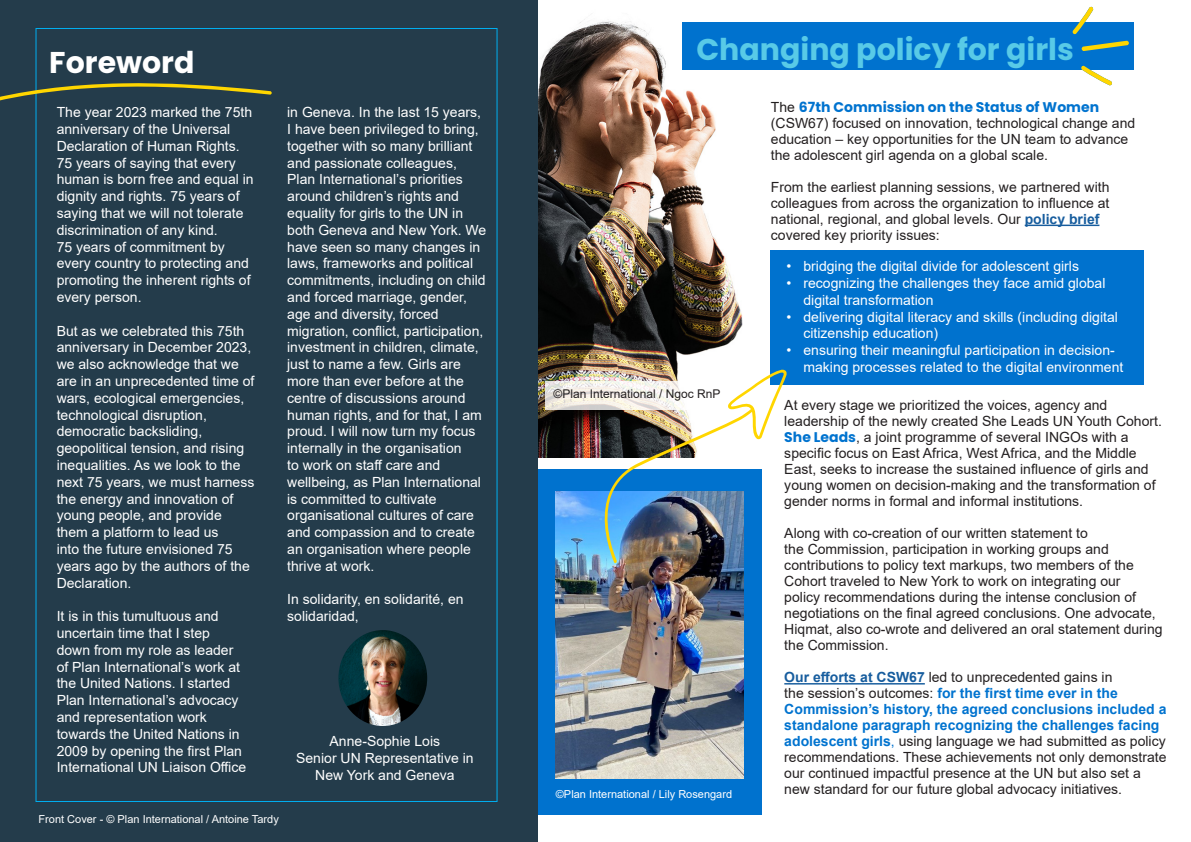
<style>
.page{position:relative;width:1191px;height:842px;background:#fff}
.page>*{position:absolute;margin:0;border:0;box-sizing:border-box;transform-origin:0 0}
.t1{font:700 30px "Poppins";color:#58cae7}
.t2{font:700 30px "Poppins";color:#fff}
.t3{font:14px/16.8px "Arial";color:#fff}
.t4{font:14px/16px "Arial";color:#231f20}
.t5{font:12px "Arial";color:#231f20}
.t6{font:11px "Arial";color:#fff}
.s1{font-family:"Poppins";font-weight:700;color:#0073cf}
.s2{font-weight:700;color:#175d9e}
.s3{font-weight:700;color:#0073cf}
.s4{color:#0073cf}
</style>
<div class="page">
<div style="left:770px;top:250px;width:373px;height:135px;background:#0072ce"></div>
<div style="left:532px;top:470px;width:230px;height:345px;background:#0072ce"></div>
<img style="left:538px;top:19px;width:204px;height:439px">
<div style="left:682px;top:22px;width:451px;height:48px;background:#0072ce"></div>
<div style="left:0;top:0;width:538px;height:842px;background:#243c4b"></div>
<svg style="left:1081px;top:65px;width:31px;height:21px"></svg>
<svg style="left:1072px;top:6px;width:21px;height:28px"></svg>
<svg style="left:1081px;top:41px;width:48px;height:10px"></svg>
<img style="left:338px;top:630px;width:89px;height:96px">
<hr style="left:1024px;top:225px;width:75px;height:1px;background:#175d9e">
<svg style="left:0;top:79px;width:272px;height:40px"></svg>
<img style="left:556px;top:492px;width:187px;height:286px">
<hr style="left:784px;top:683px;width:140px;height:1px;background:#175d9e">
<svg style="left:545px;top:381px;width:57px;height:29px;background:#eae6df"></svg>
<img style="left:602px;top:370px;width:185px;height:193px">
<p class="t2" style="left:49px;top:45px;width:147px">Foreword</p>
<p class="t3" style="left:57px;top:104px;width:198px">The year 2023 marked the 75th anniversary of the Universal<br>Declaration of Human Rights.<br>75 years of saying that every human is born free and equal in dignity and rights. 75 years of saying that we will not tolerate discrimination of any kind.<br>75 years of commitment by every country to protecting and promoting the inherent rights of every person.</p>
<p class="t3" style="left:57px;top:322px;width:199px">But as we celebrated this 75th anniversary in December 2023, we also acknowledge that we are in an unprecedented time of wars, ecological emergencies, technological disruption, democratic backsliding, geopolitical tension, and rising inequalities. As we look to the next 75 years, we must harness the energy and innovation of young people, and provide them a platform to lead us<br>into the future envisioned 75 years ago by the authors of the<br>Declaration.</p>
<p class="t3" style="left:57px;top:608px;width:191px">It is in this tumultuous and uncertain time that I step down from my role as leader of Plan International’s work at the United Nations. I started<br>Plan International’s advocacy and representation work towards the United Nations in<br>2009 by opening the first Plan<br>International UN Liaison Office</p>
<p class="t3" style="left:287px;top:104px;width:200px">in Geneva. In the last 15 years,<br>I have been privileged to bring, together with so many brilliant and passionate colleagues,<br>Plan International’s priorities around children’s rights and equality for girls to the UN in both Geneva and New York. We have seen so many changes in laws, frameworks and political commitments, including on child and forced marriage, gender, age and diversity, forced migration, conflict, participation, investment in children, climate, just to name a few. Girls are more than ever before at the centre of discussions around human rights, and for that, I am proud. I will now turn my focus internally in the organisation<br>to work on staff care and wellbeing, as Plan International is committed to cultivate organisational cultures of care and compassion and to create an organisation where people thrive at work.</p>
<p class="t3" style="left:287px;top:591px;width:178px">In solidarity, en solidarité, en solidaridad,</p>
<p class="t3" style="left:330px;top:733px;width:112px">Anne-Sophie Lois</p>
<p class="t3" style="left:296px;top:750px;width:179px;text-align:center">Senior UN Representative in<br>New York and Geneva</p>
<p class="t6" style="left:39px;top:812px;width:242px">Front Cover - © Plan International / Antoine Tardy</p>
<p class="t1" style="left:696px;top:32px;width:379px">Changing policy for girls</p>
<p class="t4" style="left:771px;top:99px;width:366px">The <span class="s1">67th Commission on the Status of Women </span>(CSW67) focused on innovation, technological change and education – key opportunities for the UN team to advance the adolescent girl agenda on a global scale.</p>
<p class="t4" style="left:771px;top:179px;width:340px">From the earliest planning sessions, we partnered with colleagues from across the organization to influence at national, regional, and global levels. Our <span class="s2">policy brief </span>covered key priority issues:</p>
<p class="t5" style="left:553px;top:386px;width:168px">©Plan International / Ngoc RnP</p>
<p class="t6" style="left:556px;top:786px;width:178px">©Plan International / Lily Rosengard</p>
<p class="t3" style="left:786px;top:258px;width:6px">•</p>
<p class="t3" style="left:786px;top:275px;width:6px">•</p>
<p class="t3" style="left:786px;top:308px;width:6px">•</p>
<p class="t3" style="left:786px;top:342px;width:6px">•</p>
<p class="t3" style="left:803px;top:258px;width:277px">bridging the digital divide for adolescent girls</p>
<p class="t3" style="left:803px;top:275px;width:303px">recognizing the challenges they face amid global digital transformation</p>
<p class="t3" style="left:803px;top:308px;width:316px">delivering digital literacy and skills (including digital citizenship education)</p>
<p class="t3" style="left:803px;top:342px;width:321px">ensuring their meaningful participation in decision&shy;making processes related to the digital environment</p>
<p class="t4" style="left:784px;top:397px;width:379px">At every stage we prioritized the voices, agency and leadership of the newly created She Leads UN Youth Cohort.<br><span class="s1">She Leads</span>, a joint programme of several INGOs with a specific focus on East Africa, West Africa, and the Middle East, seeks to increase the sustained influence of girls and young women on decision-making and the transformation of gender norms in formal and informal institutions.</p>
<p class="t4" style="left:784px;top:525px;width:380px">Along with co-creation of our written statement to<br>the Commission, participation in working groups and contributions to policy text markups, two members of the Cohort traveled to New York to work on integrating our<br>policy recommendations during the intense conclusion of negotiations on the final agreed conclusions. One advocate, Hiqmat, also co-wrote and delivered an oral statement during the Commission.</p>
<p class="t4" style="left:784px;top:669px;width:384px"><span class="s2">Our efforts at CSW67</span> led to unprecedented gains in<br>the session’s outcomes: <span class="s3">for the first time ever in the Commission’s history, the agreed conclusions included a standalone paragraph recognizing the challenges facing adolescent girls</span><span class="s4">,</span> using language we had submitted as policy recommendations. These achievements not only demonstrate our continued impactful presence at the UN but also set a new standard for our future global advocacy initiatives.</p>
</div>
